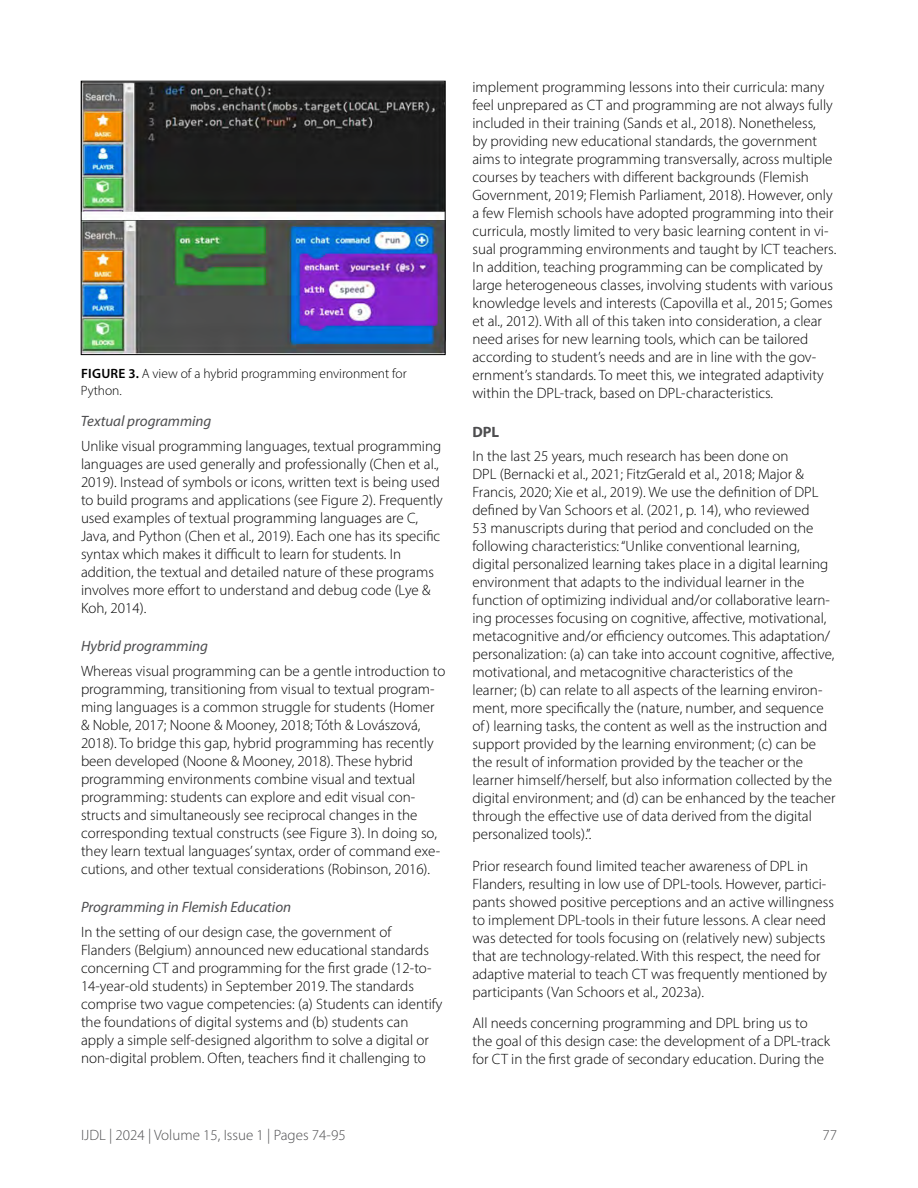
<style>
.page{position:relative;width:918px;height:1188px;background:#fff}
.page>*{position:absolute;margin:0;border:0;box-sizing:border-box;transform-origin:0 0}
.t1{font:300 15px/18px "Myriad Pro";color:#000}
.t2{font:italic 15px "Myriad Pro";color:#4d4d4f}
.t3{font:300 15px "Myriad Pro";color:#4d4d4f}
.t4{font:700 15px "Myriad Pro";color:#4d4d4f}
.t5{font:300 13.5px/16.2px "Myriad Pro";color:#000}
.s1{font-weight:600}
</style>
<div class="page">
<img style="left:83px;top:83px;width:360px;height:270px">
<div style="left:81px;top:81px;width:364px;height:274px;border:1px solid #000"></div>
<p class="t5" style="left:81px;top:366px;width:327px"><span class="s1">FIGURE 3.</span> A view of a hybrid programming environment for<br>Python.</p>
<p class="t2" style="left:81px;top:412px;width:132px">Textual programming</p>
<p class="t1" style="left:81px;top:437px;width:363px">Unlike visual programming languages, textual programming languages are used generally and professionally (Chen et al., 2019). Instead of symbols or icons, written text is being used to build programs and applications (see Figure 2). Frequently used examples of textual programming languages are C, Java, and Python (Chen et al., 2019). Each one has its specific syntax which makes it difficult to learn for students. In addition, the textual and detailed nature of these programs involves more effort to understand and debug code (Lye &amp; Koh, 2014).</p>
<p class="t2" style="left:81px;top:637px;width:128px">Hybrid programming</p>
<p class="t1" style="left:81px;top:662px;width:366px">Whereas visual programming can be a gentle introduction to programming, transitioning from visual to textual program&shy;ming languages is a common struggle for students (Homer &amp; Noble, 2017; Noone &amp; Mooney, 2018; Tóth &amp; Lovászová, 2018). To bridge this gap, hybrid programming has recently been developed (Noone &amp; Mooney, 2018). These hybrid programming environments combine visual and textual programming: students can explore and edit visual con&shy;structs and simultaneously see reciprocal changes in the corresponding textual constructs (see Figure 3). In doing so, they learn textual languages’ syntax, order of command exe&shy;cutions, and other textual considerations (Robinson, 2016).</p>
<p class="t2" style="left:81px;top:898px;width:212px">Programming in Flemish Education</p>
<p class="t1" style="left:81px;top:923px;width:363px">In the setting of our design case, the government of Flanders (Belgium) announced new educational standards concerning CT and programming for the first grade (12-to-14-year-old students) in September 2019. The standards comprise two vague competencies: (a) Students can identify the foundations of digital systems and (b) students can apply a simple self-designed algorithm to solve a digital or non-digital problem. Often, teachers find it challenging to</p>
<p class="t1" style="left:472px;top:78px;width:365px">implement programming lessons into their curricula: many feel unprepared as CT and programming are not always fully included in their training (Sands et al., 2018). Nonetheless,<br>by providing new educational standards, the government aims to integrate programming transversally, across multiple courses by teachers with different backgrounds (Flemish Government, 2019; Flemish Parliament, 2018). However, only a few Flemish schools have adopted programming into their curricula, mostly limited to very basic learning content in vi&shy;sual programming environments and taught by ICT teachers.<br>In addition, teaching programming can be complicated by large heterogeneous classes, involving students with various knowledge levels and interests (Capovilla et al., 2015; Gomes et al., 2012). With all of this taken into consideration, a clear need arises for new learning tools, which can be tailored according to student’s needs and are in line with the gov&shy;ernment’s standards. To meet this, we integrated adaptivity within the DPL-track, based on DPL-characteristics.</p>
<p class="t4" style="left:472px;top:422px;width:28px">DPL</p>
<p class="t1" style="left:472px;top:447px;width:365px">In the last 25 years, much research has been done on<br>DPL (Bernacki et al., 2021; FitzGerald et al., 2018; Major &amp; Francis, 2020; Xie et al., 2019). We use the definition of DPL defined by Van Schoors et al. (2021, p. 14), who reviewed<br>53 manuscripts during that period and concluded on the following characteristics: “Unlike conventional learning, digital personalized learning takes place in a digital learning environment that adapts to the individual learner in the function of optimizing individual and/or collaborative learn&shy;ing processes focusing on cognitive, affective, motivational, metacognitive and/or efficiency outcomes. This adaptation/ personalization: (a) can take into account cognitive, affective, motivational, and metacognitive characteristics of the learner; (b) can relate to all aspects of the learning environ&shy;ment, more specifically the (nature, number, and sequence of ) learning tasks, the content as well as the instruction and support provided by the learning environment; (c) can be the result of information provided by the teacher or the learner himself/herself, but also information collected by the digital environment; and (d) can be enhanced by the teacher through the effective use of data derived from the digital personalized tools).”.</p>
<p class="t1" style="left:472px;top:857px;width:363px">Prior research found limited teacher awareness of DPL in Flanders, resulting in low use of DPL-tools. However, partici&shy;pants showed positive perceptions and an active willingness to implement DPL-tools in their future lessons. A clear need was detected for tools focusing on (relatively new) subjects that are technology-related. With this respect, the need for adaptive material to teach CT was frequently mentioned by participants (Van Schoors et al., 2023a).</p>
<p class="t1" style="left:472px;top:1014px;width:359px">All needs concerning programming and DPL bring us to the goal of this design case: the development of a DPL-track for CT in the first grade of secondary education. During the</p>
<p class="t3" style="left:81px;top:1126px;width:266px">IJDL | 2024 | Volume 15, Issue 1 | Pages 74-95</p>
<p class="t3" style="left:822px;top:1126px;width:16px">77</p>
</div>
